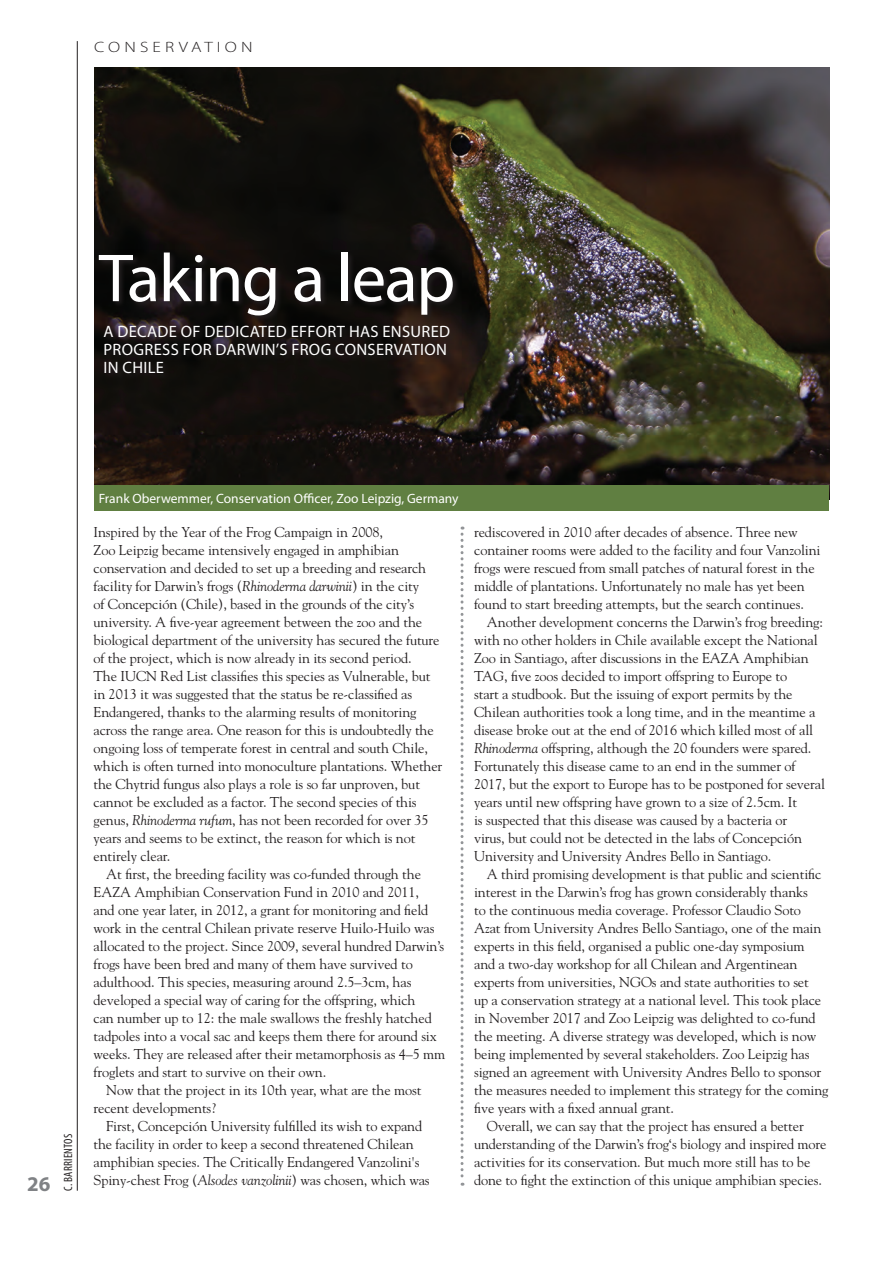
<style>
.page{position:relative;width:893px;height:1263px;background:#fff}
.page>*{position:absolute;margin:0;border:0;box-sizing:border-box;transform-origin:0 0}
.t1{font:68.55px "Myriad Pro";letter-spacing:-.02em;color:#fff}
.t2{font:700 21px "Myriad Pro";color:#808285}
.t3{font:16.5px/18px "Myriad Pro";letter-spacing:.02em;color:#fff}
.t4{font:300 15px "Myriad Pro";letter-spacing:.23em;color:#231f20;scale:1.2 1}
.t5{font:14.25px/18px "Goudy";letter-spacing:-.01em;color:#231f20}
.t6{font:13.5px "Myriad Pro";color:#fff}
.t7{font:condensed 12px "Myriad Pro";letter-spacing:.02em;color:#231f20}
.s1{font-style:italic}
</style>
<div class="page">
<hr style="left:77px;top:41px;width:1px;height:1150px;background:#231f20">
<img style="left:94px;top:67px;width:735px;height:418px">
<svg style="left:460px;top:527px;width:4px;height:659px"></svg>
<svg style="left:97px;top:251px;width:364px;height:71px;background:#120f0e"></svg>
<svg style="left:102px;top:325px;width:355px;height:55px;background:#191311"></svg>
<div style="left:94px;top:485px;width:735px;height:25px;background:#607f41"></div>
<p class="t4" style="left:94px;top:38px;width:134px">CONSERVATION</p>
<p class="t1" style="left:99px;top:236px;width:358px">Taking a leap</p>
<p class="t3" style="left:104px;top:323px;width:348px">A DECADE OF DEDICATED EFFORT HAS ENSURED<br>PROGRESS FOR DARWIN’S FROG CONSERVATION</p>
<p class="t3" style="left:104px;top:359px;width:62px">IN CHILE</p>
<h2 class="t2" style="left:27px;top:1170px;width:25px">26</h2>
<p class="t7" style="left:61px;top:1191px;width:58px;rotate:-90deg">C. BARRIENTOS</p>
<p class="t6" style="left:99px;top:490px;width:361px">Frank Oberwemmer, Conservation Officer, Zoo Leipzig, Germany</p>
<p class="t5" style="left:94px;top:523px;width:350px">Inspired by the Year of the Frog Campaign in 2008,<br>Zoo Leipzig became intensively engaged in amphibian conservation and decided to set up a breeding and research facility for Darwin’s frogs (<span class="s1">Rhinoderma darwinii</span>) in the city<br>of Concepción (Chile), based in the grounds of the city’s university. A five-year agreement between the zoo and the biological department of the university has secured the future of the project, which is now already in its second period.<br>The IUCN Red List classifies this species as Vulnerable, but in 2013 it was suggested that the status be re-classified as Endangered, thanks to the alarming results of monitoring across the range area. One reason for this is undoubtedly the ongoing loss of temperate forest in central and south Chile, which is often turned into monoculture plantations. Whether the Chytrid fungus also plays a role is so far unproven, but cannot be excluded as a factor. The second species of this genus, <span class="s1">Rhinoderma rufum</span>, has not been recorded for over 35 years and seems to be extinct, the reason for which is not entirely clear.</p>
<p class="t5" style="left:94px;top:865px;width:353px;text-indent:13px">At first, the breeding facility was co-funded through the EAZA Amphibian Conservation Fund in 2010 and 2011,<br>and one year later, in 2012, a grant for monitoring and field work in the central Chilean private reserve Huilo-Huilo was allocated to the project. Since 2009, several hundred Darwin’s frogs have been bred and many of them have survived to adulthood. This species, measuring around 2.5–3cm, has developed a special way of caring for the offspring, which<br>can number up to 12: the male swallows the freshly hatched tadpoles into a vocal sac and keeps them there for around six weeks. They are released after their metamorphosis as 4–5 mm froglets and start to survive on their own.</p>
<p class="t5" style="left:94px;top:1081px;width:329px;text-indent:13px">Now that the project in its 10th year, what are the most recent developments?</p>
<p class="t5" style="left:94px;top:1117px;width:338px;text-indent:13px">First, Concepción University fulfilled its wish to expand the facility in order to keep a second threatened Chilean amphibian species. The Critically Endangered Vanzolini's Spiny-chest Frog (<span class="s1">Alsodes vanzolinii</span>) was chosen, which was</p>
<p class="t5" style="left:474px;top:523px;width:348px">rediscovered in 2010 after decades of absence. Three new container rooms were added to the facility and four Vanzolini frogs were rescued from small patches of natural forest in the middle of plantations. Unfortunately no male has yet been found to start breeding attempts, but the search continues.</p>
<p class="t5" style="left:474px;top:613px;width:352px;text-indent:13px">Another development concerns the Darwin’s frog breeding: with no other holders in Chile available except the National Zoo in Santiago, after discussions in the EAZA Amphibian TAG, five zoos decided to import offspring to Europe to<br>start a studbook. But the issuing of export permits by the Chilean authorities took a long time, and in the meantime a disease broke out at the end of 2016 which killed most of all <span class="s1">Rhinoderma</span> offspring, although the 20 founders were spared.<br>Fortunately this disease came to an end in the summer of 2017, but the export to Europe has to be postponed for several years until new offspring have grown to a size of 2.5cm. It<br>is suspected that this disease was caused by a bacteria or<br>virus, but could not be detected in the labs of Concepción University and University Andres Bello in Santiago.</p>
<p class="t5" style="left:474px;top:865px;width:356px;text-indent:13px">A third promising development is that public and scientific interest in the Darwin’s frog has grown considerably thanks<br>to the continuous media coverage. Professor Claudio Soto Azat from University Andres Bello Santiago, one of the main experts in this field, organised a public one-day symposium and a two-day workshop for all Chilean and Argentinean experts from universities, NGOs and state authorities to set<br>up a conservation strategy at a national level. This took place in November 2017 and Zoo Leipzig was delighted to co-fund the meeting. A diverse strategy was developed, which is now being implemented by several stakeholders. Zoo Leipzig has signed an agreement with University Andres Bello to sponsor the measures needed to implement this strategy for the coming five years with a fixed annual grant.</p>
<p class="t5" style="left:474px;top:1117px;width:354px;text-indent:13px">Overall, we can say that the project has ensured a better understanding of the Darwin’s frog‘s biology and inspired more activities for its conservation. But much more still has to be done to fight the extinction of this unique amphibian species.</p>
</div>
